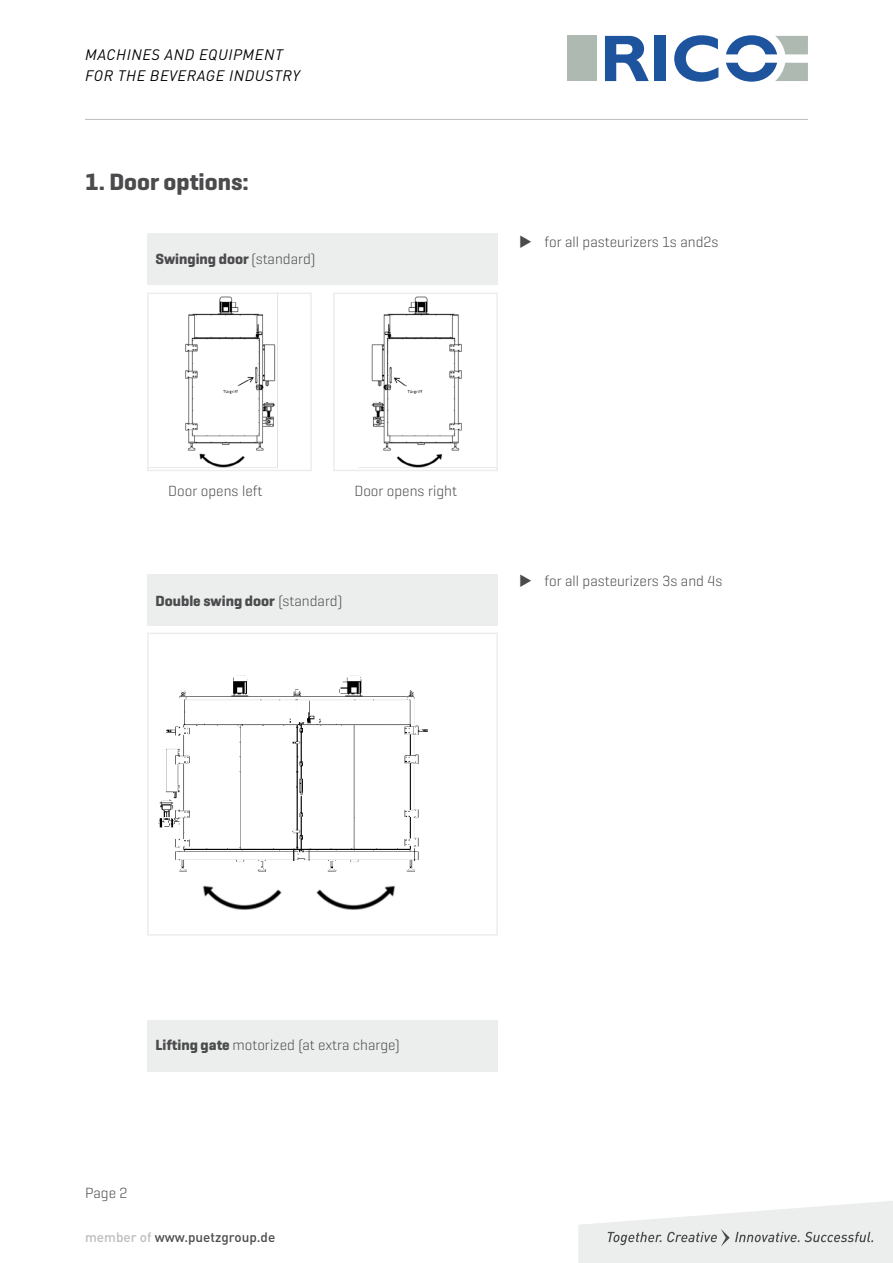
<style>
.page{position:relative;width:893px;height:1263px;background:#fff}
.page>*{position:absolute;margin:0;border:0;box-sizing:border-box;transform-origin:0 0}
.t1{font:700 24px "Geogrotesque";color:#4b4b4d}
.t2{font:300 15px "Geogrotesque";color:#4b4b4d}
.t3{font:700 15px "Geogrotesque";color:#4b4b4d}
.t4{font:italic 15px/21px "DIN Pro";letter-spacing:.04em;color:#000}
.t5{font:500 13.5px "DIN Pro";color:#4b4b4d}
.s1{font-weight:300}
.s2{font-weight:700}
.s3{color:#bbbdbe}
</style>
<div class="page">
<svg style="left:578px;top:1201px;width:315px;height:62px"></svg>
<hr style="left:85px;top:119px;width:723px;height:1px;background:#bbbdbe">
<div style="left:567px;top:36px;width:30px;height:45px;background:#aebab1"></div>
<svg style="left:605px;top:36px;width:44px;height:45px"></svg>
<div style="left:654px;top:36px;width:12px;height:45px;background:#1e549e"></div>
<svg style="left:674px;top:35px;width:44px;height:47px"></svg>
<svg style="left:726px;top:35px;width:82px;height:19px"></svg>
<svg style="left:726px;top:63px;width:82px;height:19px"></svg>
<div style="left:147px;top:1020px;width:351px;height:51px;background:#eceded"></div>
<div style="left:147px;top:574px;width:351px;height:51px;background:#eceded"></div>
<img style="left:158px;top:675px;width:270px;height:197px">
<div style="left:147px;top:633px;width:351px;height:303px;border:2px solid #eceded"></div>
<img style="left:202px;top:885px;width:80px;height:25px">
<img style="left:316px;top:885px;width:80px;height:25px">
<div style="left:147px;top:234px;width:351px;height:51px;background:#eceded"></div>
<img style="left:150px;top:296px;width:128px;height:172px">
<div style="left:147px;top:293px;width:165px;height:178px;border:2px solid #eceded"></div>
<img style="left:359px;top:296px;width:136px;height:172px">
<div style="left:333px;top:293px;width:165px;height:178px;border:2px solid #eceded"></div>
<p class="t4" style="left:85px;top:44px;width:216px">MACHINES AND EQUIPMENT<br>FOR THE BEVERAGE INDUSTRY</p>
<h1 class="t1" style="left:85px;top:167px;width:165px">1. Door options:</h1>
<p class="t3" style="left:156px;top:250px;width:161px">Swinging door <span class="s1">(standard)</span></p>
<p class="t2" style="left:519px;top:233px;width:201px">◆ for all pasteurizers 1s and2s</p>
<p class="t2" style="left:168px;top:482px;width:95px">Door opens left</p>
<p class="t2" style="left:354px;top:482px;width:104px">Door opens right</p>
<p class="t3" style="left:156px;top:592px;width:188px">Double swing door <span class="s1">(standard)</span></p>
<p class="t2" style="left:519px;top:572px;width:205px">◆ for all pasteurizers 3s and 4s</p>
<p class="t2" style="left:156px;top:1036px;width:245px"><span class="s2">Lifting gate</span> motorized (at extra charge)</p>
<p class="t2" style="left:85px;top:1184px;width:44px">Page 2</p>
<p class="t5" style="left:85px;top:1228px;width:192px"><span class="s3">member of</span> www.puetzgroup.de</p>
</div>
